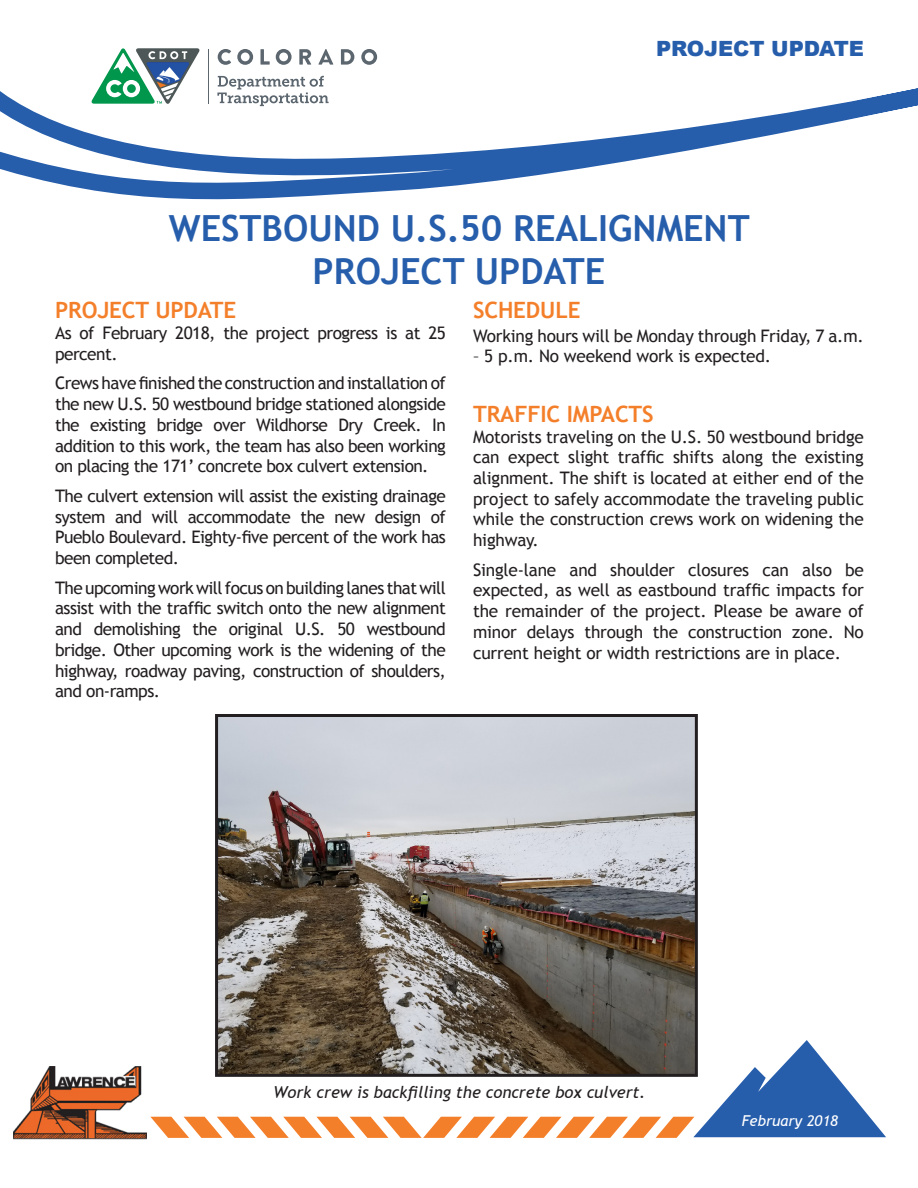
<style>
.page{position:relative;width:918px;height:1188px;background:#fff}
.page>*{position:absolute;margin:0;border:0;box-sizing:border-box;transform-origin:0 0}
.project_name_heading{font:700 36px "Trebuchet MS";color:#275eac}
.Heading_1{font:700 22.5px "Trebuchet MS";letter-spacing:-.005em;color:#f47f2a}
.Type_of_project_shee{font:900 21px "Arial";letter-spacing:-.005em;color:#275eac}
.body_text{font:17.25px/20.7px "Trebuchet MS";letter-spacing:-.03em;color:#231f20;text-align:justify}
.Heading_1-2{font:17.25px "Trebuchet MS";letter-spacing:-.01em;color:#231f20}
.project_name_heading-2{font:italic 16.5px "Trebuchet MS";color:#231f20}
.t1{font:italic 15px "Trebuchet MS";color:#fff}
</style>
<div class="page">
<hr style="left:208px;top:49px;width:1px;height:55px;background:#5c666f">
<svg style="left:218px;top:49px;width:13px;height:16px"></svg>
<svg style="left:237px;top:49px;width:16px;height:16px"></svg>
<svg style="left:260px;top:49px;width:10px;height:16px"></svg>
<svg style="left:276px;top:49px;width:16px;height:16px"></svg>
<svg style="left:299px;top:49px;width:12px;height:16px"></svg>
<svg style="left:341px;top:49px;width:13px;height:16px"></svg>
<svg style="left:361px;top:49px;width:16px;height:16px"></svg>
<svg style="left:318px;top:49px;width:15px;height:16px"></svg>
<svg style="left:110px;top:48px;width:90px;height:20px"></svg>
<svg style="left:0;top:68px;width:918px;height:132px"></svg>
<img style="left:14px;top:1067px;width:132px;height:73px">
<svg style="left:150px;top:1040px;width:736px;height:98px"></svg>
<img style="left:219px;top:718px;width:475px;height:355px">
<div style="left:215px;top:714px;width:483px;height:363px;border:3px solid #231f20"></div>
<p class="Type_of_project_shee" style="left:656px;top:33px;width:209px">PROJECT UPDATE</p>
<p class="project_name_heading" style="left:169px;top:205px;width:582px">WESTBOUND U.S.50 REALIGNMENT</p>
<p class="project_name_heading" style="left:313px;top:249px;width:294px">PROJECT UPDATE</p>
<p class="Heading_1" style="left:55px;top:296px;width:183px">PROJECT UPDATE</p>
<p class="body_text" style="left:55px;top:323px;width:392px">As of February 2018, the project progress is at 25 percent.</p>
<p class="body_text" style="left:55px;top:373px;width:392px">Crews have finished the construction and installation of the new U.S. 50 westbound bridge stationed alongside the existing bridge over Wildhorse Dry Creek. In addition to this work, the team has also been working on placing the 171’ concrete box culvert extension.</p>
<p class="body_text" style="left:55px;top:486px;width:392px">The culvert extension will assist the existing drainage system and will accommodate the new design of Pueblo Boulevard. Eighty-five percent of the work has been completed.</p>
<p class="body_text" style="left:55px;top:577px;width:392px">The upcoming work will focus on building lanes that will assist with the traffic switch onto the new alignment and demolishing the original U.S. 50 westbound bridge. Other upcoming work is the widening of the highway, roadway paving, construction of shoulders, and on-ramps.</p>
<p class="Heading_1" style="left:473px;top:296px;width:109px">SCHEDULE</p>
<p class="Heading_1-2" style="left:473px;top:325px;width:392px">Working hours will be Monday through Friday, 7 a.m.</p>
<p class="Heading_1-2" style="left:473px;top:346px;width:300px">– 5 p.m. No weekend work is expected.</p>
<p class="Heading_1" style="left:473px;top:400px;width:182px">TRAFFIC IMPACTS</p>
<p class="body_text" style="left:473px;top:426px;width:392px">Motorists traveling on the U.S. 50 westbound bridge can expect slight traffic shifts along the existing alignment. The shift is located at either end of the project to safely accommodate the traveling public while the construction crews work on widening the highway.</p>
<p class="body_text" style="left:473px;top:559px;width:392px">Single-lane and shoulder closures can also be expected, as well as eastbound traffic impacts for the remainder of the project. Please be aware of minor delays through the construction zone. No current height or width restrictions are in place.</p>
<p class="project_name_heading-2" style="left:273px;top:1082px;width:374px">Work crew is backfilling the concrete box culvert.</p>
<p class="t1" style="left:742px;top:1111px;width:98px">February 2018</p>
</div>
